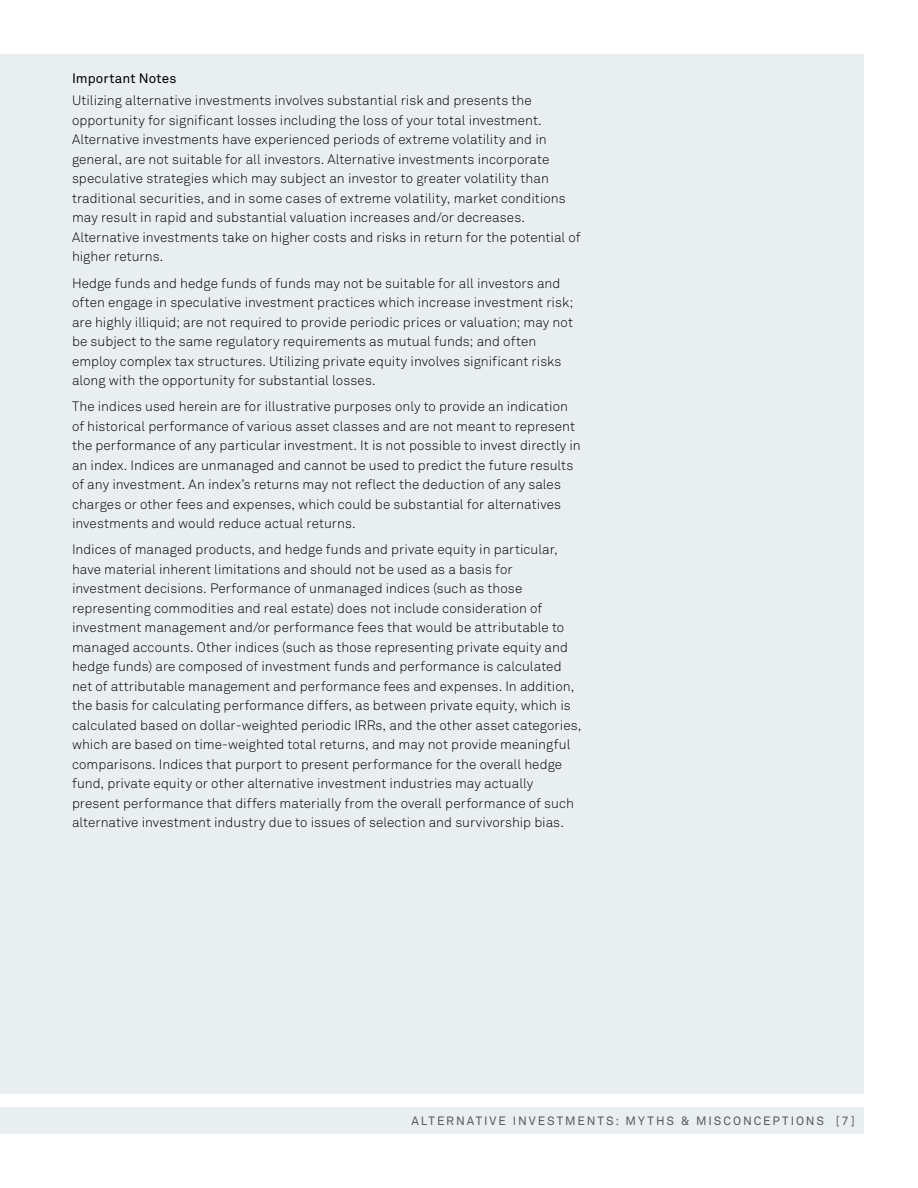
<style>
.page{position:relative;width:918px;height:1188px;background:#fff}
.page>*{position:absolute;margin:0;border:0;box-sizing:border-box;transform-origin:0 0}
.t1{font:13.5px/19.5px "Akkurat Light Pro";letter-spacing:.005em;color:#000}
.t2{font:13.5px "Akkurat Pro";letter-spacing:.01em;color:#000}
.t3{font:12px "Akkurat Pro";letter-spacing:.165em;color:#57595b}
</style>
<div class="page">
<div style="left:0;top:54px;width:864px;height:1040px;background:#e9eff1"></div>
<div style="left:0;top:1107px;width:864px;height:27px;background:#e9eff1"></div>
<p class="t2" style="left:72px;top:70px;width:106px">Important Notes</p>
<p class="t1" style="left:72px;top:91px;width:510px">Utilizing alternative investments involves substantial risk and presents the opportunity for significant losses including the loss of your total investment.<br>Alternative investments have experienced periods of extreme volatility and in general, are not suitable for all investors. Alternative investments incorporate speculative strategies which may subject an investor to greater volatility than traditional securities, and in some cases of extreme volatility, market conditions may result in rapid and substantial valuation increases and/or decreases.<br>Alternative investments take on higher costs and risks in return for the potential of higher returns.</p>
<p class="t1" style="left:72px;top:273px;width:503px">Hedge funds and hedge funds of funds may not be suitable for all investors and often engage in speculative investment practices which increase investment risk; are highly illiquid; are not required to provide periodic prices or valuation; may not be subject to the same regulatory requirements as mutual funds; and often employ complex tax structures. Utilizing private equity involves significant risks along with the opportunity for substantial losses.</p>
<p class="t1" style="left:72px;top:397px;width:510px">The indices used herein are for illustrative purposes only to provide an indication of historical performance of various asset classes and are not meant to represent the performance of any particular investment. It is not possible to invest directly in an index. Indices are unmanaged and cannot be used to predict the future results of any investment. An index’s returns may not reflect the deduction of any sales charges or other fees and expenses, which could be substantial for alternatives investments and would reduce actual returns.</p>
<p class="t1" style="left:72px;top:540px;width:511px">Indices of managed products, and hedge funds and private equity in particular, have material inherent limitations and should not be used as a basis for investment decisions. Performance of unmanaged indices (such as those representing commodities and real estate) does not include consideration of investment management and/or performance fees that would be attributable to managed accounts. Other indices (such as those representing private equity and hedge funds) are composed of investment funds and performance is calculated net of attributable management and performance fees and expenses. In addition, the basis for calculating performance differs, as between private equity, which is calculated based on dollar-weighted periodic IRRs, and the other asset categories, which are based on time-weighted total returns, and may not provide meaningful comparisons. Indices that purport to present performance for the overall hedge fund, private equity or other alternative investment industries may actually present performance that differs materially from the overall performance of such alternative investment industry due to issues of selection and survivorship bias.</p>
<p class="t3" style="left:411px;top:1114px;width:445px">ALTERNATIVE INVESTMENTS: MYTHS &amp; MISCONCEPTIONS [7]</p>
</div>
